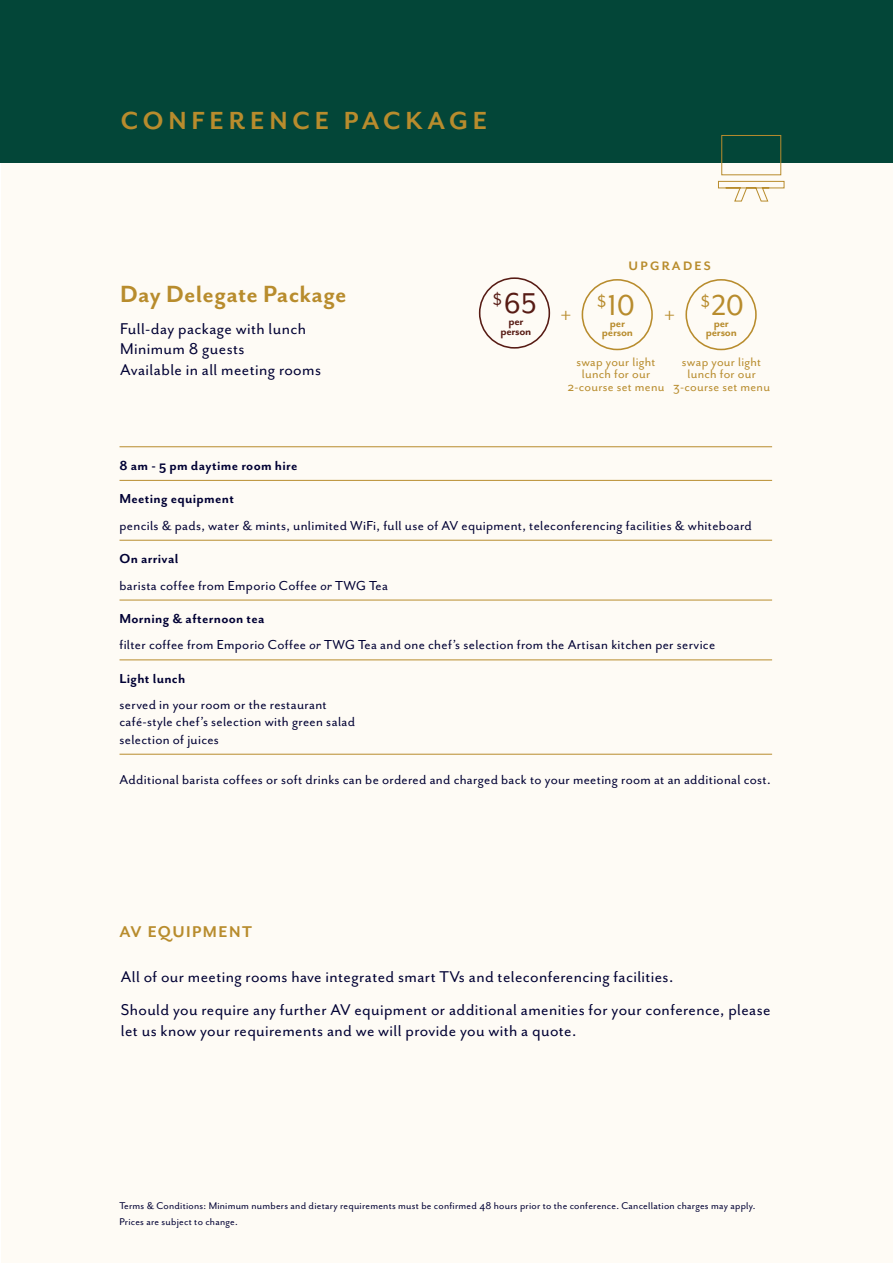
<style>
.page{position:relative;width:893px;height:1263px;background:#fff}
.page>*{position:absolute;margin:0;border:0;box-sizing:border-box;transform-origin:0 0}
.Section_headers{font:33px "Mr Eaves Mod OT";color:#b88c2d}
.Section_headers-2{font:33px "Mr Eaves Mod OT";color:#571b14}
.Section_headers-3{font:700 28.5px "Mr Eaves San OT";letter-spacing:.17em;color:#b88c2d}
.Section_headers-4{font:700 27px "Mr Eaves San OT";letter-spacing:.01em;color:#b88c2d}
.t1{font:18.75px "Minion Pro";color:#b88c2d}
.Section_headers-5{font:18px/21px "Mr Eaves San OT";letter-spacing:.02em;color:#003}
.Section_headers-6{font:700 18px "Mr Eaves San OT";letter-spacing:.08em;color:#b88c2d}
.Section_headers-7{font:15px "Mr Eaves San OT";letter-spacing:.02em;color:#003}
.Section_headers-8{font:700 15px "Mr Eaves San OT";letter-spacing:.02em;color:#003}
.Section_headers-9{font:14.1px/12.6px "Mr Eaves San OT";letter-spacing:.02em;color:#b88c2d;text-align:center}
.Section_headers-10{font:700 14.1px "Mr Eaves San OT";letter-spacing:.16em;color:#b88c2d}
.Section_headers-11{font:700 12.75px/9.4px "Mr Eaves San OT";letter-spacing:-.02em;color:#b88c2d;text-align:center}
.Section_headers-12{font:700 12.75px/9.4px "Mr Eaves San OT";letter-spacing:-.02em;color:#571b14;text-align:center}
.Section_headers-13{font:11.25px/16.5px "Mr Eaves San OT";letter-spacing:.02em;color:#003}
.s1{font-style:italic}
</style>
<div class="page">
<div style="left:1px;top:0;width:892px;height:1263px;background:#fefbf5"></div>
<div style="left:0;top:0;width:893px;height:162px;background:#034638"></div>
<hr style="left:120px;top:446px;width:652px;height:1px;background:#b88c2d">
<hr style="left:120px;top:480px;width:652px;height:1px;background:#b88c2d">
<hr style="left:120px;top:540px;width:652px;height:1px;background:#b88c2d">
<hr style="left:120px;top:600px;width:652px;height:1px;background:#b88c2d">
<hr style="left:120px;top:659px;width:652px;height:1px;background:#b88c2d">
<hr style="left:120px;top:754px;width:652px;height:1px;background:#b88c2d">
<svg style="left:718px;top:135px;width:67px;height:67px"></svg>
<div style="left:479px;top:277px;width:71px;height:72px;border:2px solid #571b14;border-radius:50%"></div>
<div style="left:582px;top:279px;width:71px;height:71px;border:2px solid #b88c2d;border-radius:50%"></div>
<div style="left:685px;top:279px;width:72px;height:71px;border:2px solid #b88c2d;border-radius:50%"></div>
<p class="Section_headers-3" style="left:121px;top:105px;width:368px">CONFERENCE PACKAGE</p>
<p class="Section_headers-4" style="left:120px;top:279px;width:228px">Day Delegate Package</p>
<p class="Section_headers-5" style="left:120px;top:318px;width:187px">Full-day package with lunch</p>
<p class="Section_headers-5" style="left:120px;top:339px;width:126px">Minimum 8 guests</p>
<p class="Section_headers-5" style="left:120px;top:359px;width:202px">Available in all meeting rooms</p>
<p class="Section_headers-2" style="left:493px;top:285px;width:45px"><sup>$</sup>65</p>
<p class="Section_headers-12" style="left:500px;top:317px;width:33px">per person</p>
<p class="Section_headers-10" style="left:629px;top:258px;width:84px">UPGRADES</p>
<p class="Section_headers" style="left:597px;top:287px;width:39px"><sup>$</sup>10</p>
<p class="Section_headers" style="left:701px;top:287px;width:45px"><sup>$</sup>20</p>
<p class="t1" style="left:560px;top:301px;width:12px">+</p>
<p class="Section_headers-9" style="left:567px;top:355px;width:99px">swap your light lunch for our<br>2-course set menu</p>
<p class="Section_headers-9" style="left:673px;top:355px;width:99px">swap your light lunch for our<br>3-course set menu</p>
<p class="t1" style="left:664px;top:301px;width:12px">+</p>
<p class="Section_headers-11" style="left:602px;top:318px;width:33px">per person</p>
<p class="Section_headers-11" style="left:706px;top:318px;width:33px">per person</p>
<p class="Section_headers-8" style="left:120px;top:457px;width:179px">8 am - 5 pm daytime room hire</p>
<p class="Section_headers-8" style="left:120px;top:491px;width:116px">Meeting equipment</p>
<p class="Section_headers-7" style="left:120px;top:517px;width:634px">pencils &amp; pads, water &amp; mints, unlimited WiFi, full use of AV equipment, teleconferencing facilities &amp; whiteboard</p>
<p class="Section_headers-8" style="left:120px;top:551px;width:60px">On arrival</p>
<p class="Section_headers-7" style="left:120px;top:577px;width:270px">barista coffee from Emporio Coffee <span class="s1">or</span> TWG Tea</p>
<p class="Section_headers-8" style="left:120px;top:610px;width:147px">Morning &amp; afternoon tea</p>
<p class="Section_headers-7" style="left:120px;top:637px;width:597px">filter coffee from Emporio Coffee <span class="s1">or</span> TWG Tea and one chef’s selection from the Artisan kitchen per service</p>
<p class="Section_headers-8" style="left:120px;top:670px;width:67px">Light lunch</p>
<p class="Section_headers-7" style="left:120px;top:697px;width:209px">served in your room or the restaurant</p>
<p class="Section_headers-7" style="left:120px;top:714px;width:237px">café-style chef’s selection with green salad</p>
<p class="Section_headers-7" style="left:120px;top:731px;width:101px">selection of juices</p>
<p class="Section_headers-7" style="left:120px;top:772px;width:653px">Additional barista coffees or soft drinks can be ordered and charged back to your meeting room at an additional cost.</p>
<p class="Section_headers-6" style="left:120px;top:922px;width:134px">AV EQUIPMENT</p>
<p class="Section_headers-5" style="left:121px;top:967px;width:554px">All of our meeting rooms have integrated smart TVs and teleconferencing facilities.</p>
<p class="Section_headers-5" style="left:121px;top:999px;width:651px">Should you require any further AV equipment or additional amenities for your conference, please let us know your requirements and we will provide you with a quote.</p>
<p class="Section_headers-13" style="left:120px;top:1197px;width:637px">Terms &amp; Conditions: Minimum numbers and dietary requirements must be confirmed 48 hours prior to the conference. Cancellation charges may apply.<br>Prices are subject to change.</p>
</div>
